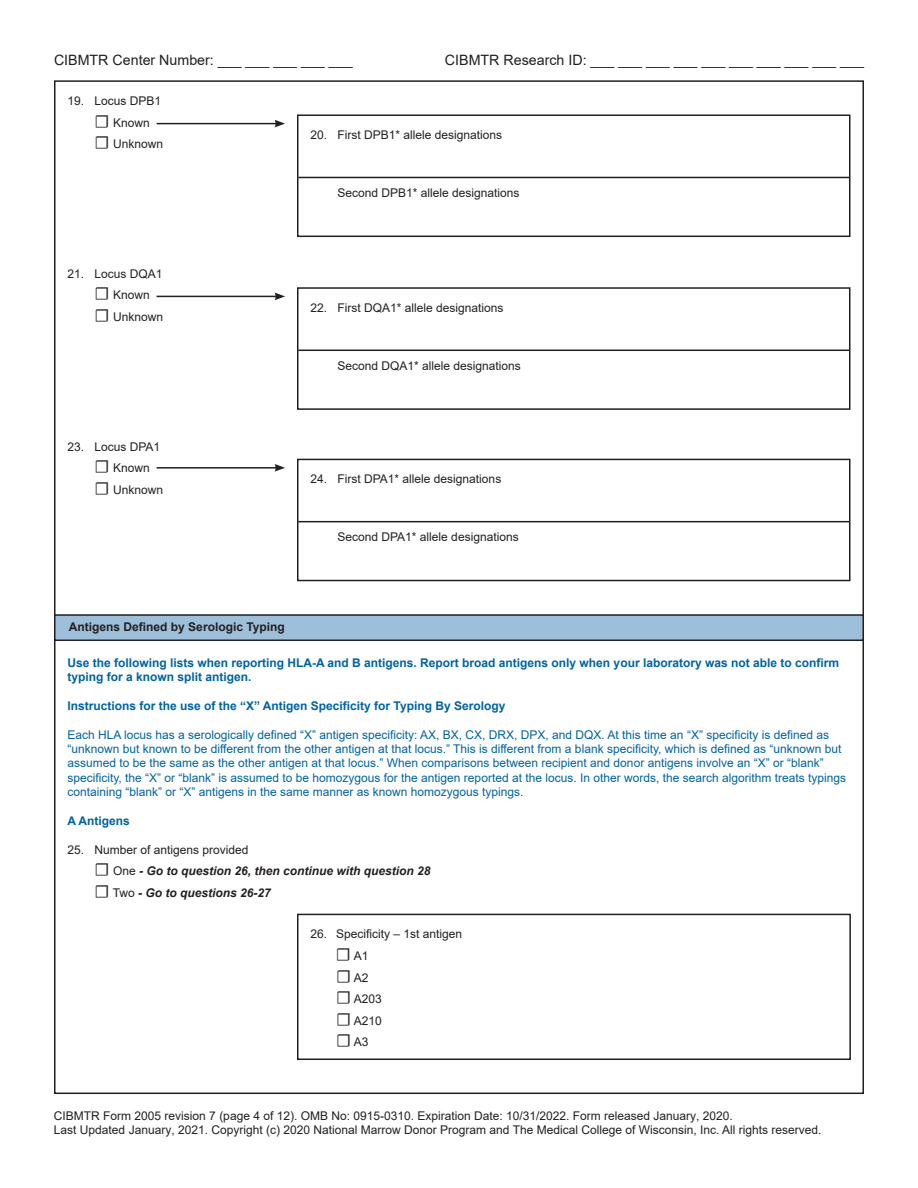
<style>
.page{position:relative;width:918px;height:1188px;background:#fff}
.page>*{position:absolute;margin:0;border:0;box-sizing:border-box;transform-origin:0 0}
.t1{font:14.25px "Arial";color:#231f20}
.t2{font:12px/14.4px "Arial";color:#0163a3}
.t3{font:12px/21.6px "Arial";color:#231f20}
.t4{font:700 12px/14.4px "Arial";color:#0163a3}
.t5{font:italic 700 12px/21.6px "Arial";color:#231f20}
.t6{font:700 12px "Arial";color:#231f20}
.s1{font-family:"Minion Pro";font-size:18px}
.s2{font-weight:400;font-style:normal}
.s3{font-family:"Minion Pro";font-weight:400;font-style:normal;font-size:18px}
</style>
<div class="page">
<div style="left:297px;top:114px;width:553px;height:123px;border:2px solid #231f20"></div>
<div style="left:297px;top:287px;width:553px;height:123px;border:2px solid #231f20"></div>
<div style="left:297px;top:459px;width:553px;height:122px;border:2px solid #231f20"></div>
<hr style="left:157px;top:123px;width:120px;height:1px;background:#231f20">
<svg style="left:275px;top:120px;width:10px;height:7px"></svg>
<hr style="left:157px;top:296px;width:120px;height:1px;background:#231f20">
<svg style="left:275px;top:293px;width:10px;height:7px"></svg>
<hr style="left:157px;top:467px;width:120px;height:2px;background:#231f20">
<svg style="left:275px;top:464px;width:10px;height:8px"></svg>
<hr style="left:298px;top:177px;width:552px;height:1px;background:#231f20">
<hr style="left:298px;top:350px;width:552px;height:1px;background:#231f20">
<hr style="left:298px;top:521px;width:552px;height:1px;background:#231f20">
<div style="left:55px;top:615px;width:808px;height:25px;background:#9ebfda"></div>
<div style="left:54px;top:614px;width:810px;height:27px;border:2px solid #231f20"></div>
<div style="left:297px;top:914px;width:554px;height:146px;border:2px solid #231f20"></div>
<p class="t1" style="left:54px;top:50px;width:300px">CIBMTR Center Number: ___ ___ ___ ___ ___</p>
<p class="t1" style="left:445px;top:50px;width:421px">CIBMTR Research ID: ___ ___ ___ ___ ___ ___ ___ ___ ___ ___</p>
<p class="t3" style="left:94px;top:90px;width:70px;text-indent:-27px">19. Locus DPB1 <span class="s1">☐</span> Known <span class="s1">☐</span> Unknown</p>
<p class="t3" style="left:310px;top:124px;width:193px">20. First DPB1* allele designations</p>
<p class="t3" style="left:94px;top:263px;width:70px;text-indent:-27px">21. Locus DQA1 <span class="s1">☐</span> Known <span class="s1">☐</span> Unknown</p>
<p class="t3" style="left:94px;top:436px;width:70px;text-indent:-27px">23. Locus DPA1 <span class="s1">☐</span> Known <span class="s1">☐</span> Unknown</p>
<p class="t3" style="left:338px;top:182px;width:184px">Second DPB1* allele designations</p>
<p class="t3" style="left:310px;top:297px;width:195px">22. First DQA1* allele designations</p>
<p class="t3" style="left:338px;top:354px;width:185px">Second DQA1* allele designations</p>
<p class="t3" style="left:310px;top:468px;width:192px">24. First DPA1* allele designations</p>
<p class="t3" style="left:338px;top:526px;width:183px">Second DPA1* allele designations</p>
<p class="t6" style="left:69px;top:619px;width:217px">Antigens Defined by Serologic Typing</p>
<p class="t4" style="left:67px;top:655px;width:773px">Use the following lists when reporting HLA-A and B antigens. Report broad antigens only when your laboratory was not able to confirm typing for a known split antigen.</p>
<p class="t4" style="left:67px;top:699px;width:440px">Instructions for the use of the “X” Antigen Specificity for Typing By Serology</p>
<p class="t2" style="left:67px;top:727px;width:780px">Each HLA locus has a serologically defined “X” antigen specificity: AX, BX, CX, DRX, DPX, and DQX. At this time an “X” specificity is defined as “unknown but known to be different from the other antigen at that locus.” This is different from a blank specificity, which is defined as “unknown but assumed to be the same as the other antigen at that locus.” When comparisons between recipient and donor antigens involve an “X” or “blank” specificity, the “X” or “blank” is assumed to be homozygous for the antigen reported at the locus. In other words, the search algorithm treats typings containing “blank” or “X” antigens in the same manner as known homozygous typings.</p>
<p class="t4" style="left:67px;top:814px;width:64px">A Antigens</p>
<p class="t5" style="left:94px;top:839px;width:337px;text-indent:-27px"><span class="s2">25. Number of antigens provided<br></span><span class="s3">☐</span> <span class="s2">One</span> - Go to question 26, then continue with question 28 <span class="s3">☐</span> <span class="s2">Two</span> - Go to questions 26-27</p>
<p class="t3" style="left:336px;top:923px;width:128px;text-indent:-26px">26. Specificity – 1st antigen <span class="s1">☐</span> A1<br><span class="s1">☐</span> A2<br><span class="s1">☐</span> A203<br><span class="s1">☐</span> A210<br><span class="s1">☐</span> A3</p>
<p class="t3" style="left:54px;top:1108px;width:769px;line-height:14.4px">CIBMTR Form 2005 revision 7 (page 4 of 12). OMB No: 0915-0310. Expiration Date: 10/31/2022. Form released January, 2020.<br>Last Updated January, 2021. Copyright (c) 2020 National Marrow Donor Program and The Medical College of Wisconsin, Inc. All rights reserved.</p>
</div>
